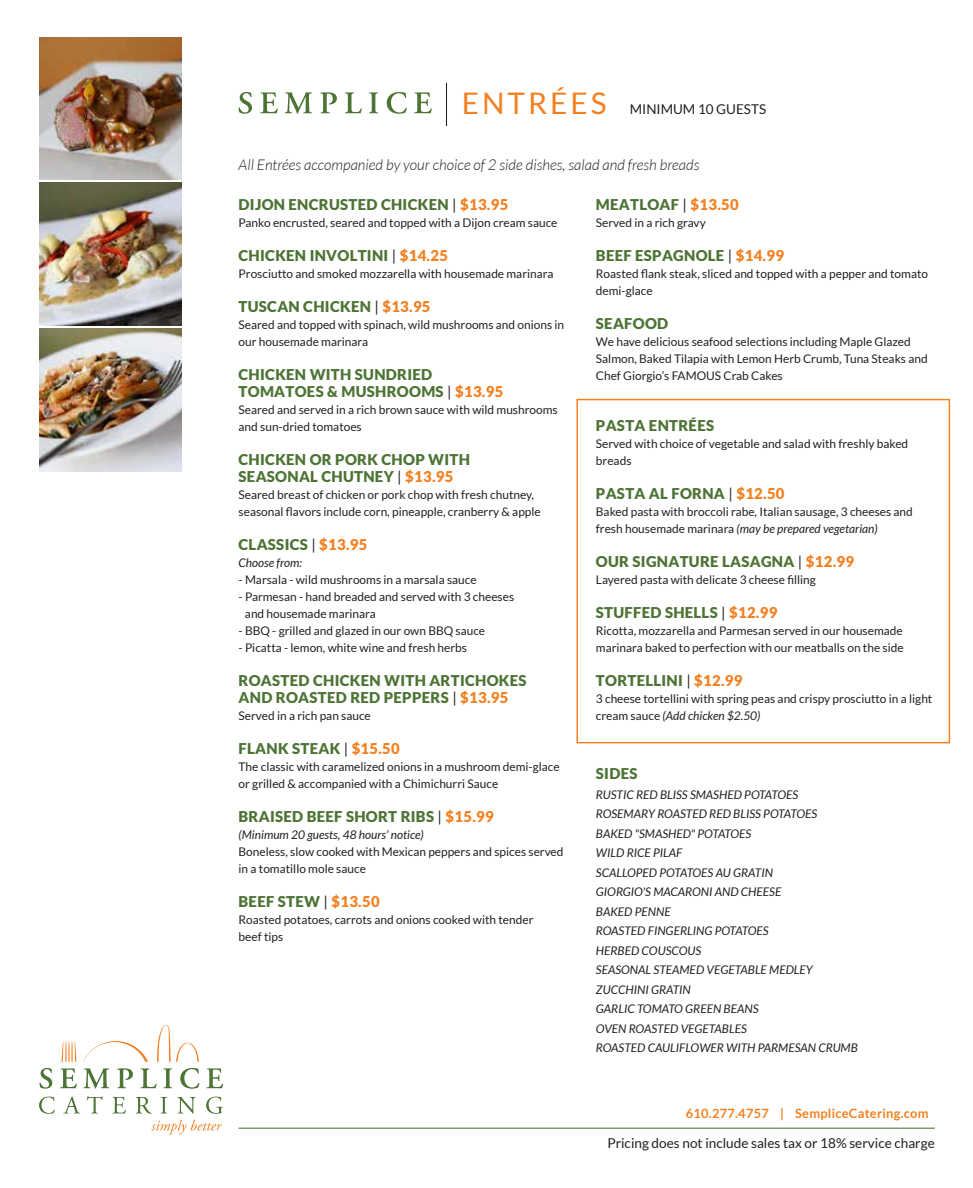
<style>
.page{position:relative;width:973px;height:1188px;background:#fff}
.page>*{position:absolute;margin:0;border:0;box-sizing:border-box;transform-origin:0 0}
.t1{font:900 14.85px/17px "Lato";letter-spacing:.02em;color:#4d7335}
.t2{font:italic 300 14.85px "Lato";color:#231f20}
.t3{font:13.65px "Lato";color:#231f20}
.t4{font:13.5px "Lato";color:#231f20}
.t5{font:700 12.9px "Lato";letter-spacing:.02em;color:#f38020}
.t6{font:11.85px/17px "Lato";color:#231f20}
.t7{font:italic 11.85px/19.5px "Lato";color:#231f20}
.s1{font-size:29.7px;color:#f38020}
.s2{font-weight:400;color:#231f20}
.s3{color:#f38020}
.s4{font-style:italic}
</style>
<div class="page">
<svg style="left:83px;top:1041px;width:65px;height:21px"></svg>
<svg style="left:62px;top:1041px;width:14px;height:21px"></svg>
<svg style="left:157px;top:1024px;width:13px;height:38px"></svg>
<svg style="left:176px;top:1042px;width:23px;height:20px"></svg>
<svg style="left:40px;top:1068px;width:12px;height:20px"></svg>
<svg style="left:60px;top:1068px;width:17px;height:20px"></svg>
<svg style="left:83px;top:1068px;width:26px;height:20px"></svg>
<svg style="left:117px;top:1068px;width:16px;height:20px"></svg>
<svg style="left:140px;top:1068px;width:17px;height:20px"></svg>
<svg style="left:163px;top:1068px;width:9px;height:20px"></svg>
<svg style="left:180px;top:1068px;width:19px;height:20px"></svg>
<svg style="left:206px;top:1068px;width:17px;height:20px"></svg>
<svg style="left:39px;top:1096px;width:16px;height:18px"></svg>
<svg style="left:63px;top:1096px;width:17px;height:17px"></svg>
<svg style="left:87px;top:1096px;width:16px;height:17px"></svg>
<svg style="left:112px;top:1097px;width:14px;height:16px"></svg>
<svg style="left:136px;top:1096px;width:87px;height:38px"></svg>
<hr style="left:238px;top:1127px;width:696px;height:1px;background:#4d7335">
<svg style="left:238px;top:92px;width:14px;height:22px"></svg>
<svg style="left:260px;top:92px;width:18px;height:21px"></svg>
<svg style="left:285px;top:92px;width:27px;height:22px"></svg>
<svg style="left:320px;top:92px;width:17px;height:21px"></svg>
<svg style="left:345px;top:92px;width:17px;height:21px"></svg>
<svg style="left:369px;top:92px;width:9px;height:21px"></svg>
<svg style="left:387px;top:92px;width:20px;height:22px"></svg>
<svg style="left:414px;top:92px;width:18px;height:21px"></svg>
<hr style="left:446px;top:83px;width:1px;height:43px;background:#231f20">
<div style="left:576px;top:399px;width:374px;height:344px;border:1px solid #f38020"></div>
<img style="left:39px;top:37px;width:142px;height:143px">
<img style="left:39px;top:183px;width:142px;height:142px">
<img style="left:39px;top:328px;width:142px;height:143px">
<p class="t4" style="left:462px;top:101px;width:306px"><span class="s1">ENTRÉES</span> MINIMUM 10 GUESTS</p>
<p class="t2" style="left:239px;top:157px;width:462px">All Entrées accompanied by your choice of 2 side dishes, salad and fresh breads</p>
<p class="t1" style="left:238px;top:196px;width:271px">DIJON ENCRUSTED CHICKEN <span class="s2">|</span> <span class="s3">$13.95</span></p>
<p class="t6" style="left:238px;top:214px;width:320px">Panko encrusted, seared and topped with a Dijon cream sauce</p>
<p class="t1" style="left:238px;top:247px;width:211px">CHICKEN INVOLTINI <span class="s2">|</span> <span class="s3">$14.25</span></p>
<p class="t6" style="left:238px;top:265px;width:316px">Prosciutto and smoked mozzarella with housemade marinara</p>
<p class="t1" style="left:238px;top:298px;width:193px">TUSCAN CHICKEN <span class="s2">|</span> <span class="s3">$13.95</span></p>
<p class="t6" style="left:238px;top:316px;width:327px">Seared and topped with spinach, wild mushrooms and onions in our housemade marinara</p>
<p class="t1" style="left:238px;top:366px;width:266px">CHICKEN WITH SUNDRIED<br>TOMATOES &amp; MUSHROOMS <span class="s2">|</span> <span class="s3">$13.95</span></p>
<p class="t6" style="left:238px;top:401px;width:321px">Seared and served in a rich brown sauce with wild mushrooms and sun-dried tomatoes</p>
<p class="t1" style="left:238px;top:451px;width:233px">CHICKEN OR PORK CHOP WITH<br>SEASONAL CHUTNEY <span class="s2">|</span> <span class="s3">$13.95</span></p>
<p class="t6" style="left:238px;top:486px;width:304px">Seared breast of chicken or pork chop with fresh chutney, seasonal flavors include corn, pineapple, cranberry &amp; apple</p>
<p class="t1" style="left:238px;top:536px;width:130px">CLASSICS <span class="s2">|</span> <span class="s3">$13.95</span></p>
<p class="t7" style="left:238px;top:553px;width:65px">Choose from:</p>
<p class="t6" style="left:238px;top:571px;width:239px">- Marsala - wild mushrooms in a marsala sauce</p>
<p class="t6" style="left:245px;top:588px;width:271px;text-indent:-6px">- Parmesan - hand breaded and served with 3 cheeses and housemade marinara</p>
<p class="t6" style="left:238px;top:622px;width:248px">- BBQ - grilled and glazed in our own BBQ sauce</p>
<p class="t6" style="left:238px;top:639px;width:230px">- Picatta - lemon, white wine and fresh herbs</p>
<p class="t1" style="left:238px;top:672px;width:289px">ROASTED CHICKEN WITH ARTICHOKES<br>AND ROASTED RED PEPPERS <span class="s2">|</span> <span class="s3">$13.95</span></p>
<p class="t6" style="left:238px;top:707px;width:134px">Served in a rich pan sauce</p>
<p class="t1" style="left:238px;top:740px;width:163px">FLANK STEAK <span class="s2">|</span> <span class="s3">$15.50</span></p>
<p class="t6" style="left:238px;top:758px;width:322px">The classic with caramelized onions in a mushroom demi-glace or grilled &amp; accompanied with a Chimichurri Sauce</p>
<p class="t1" style="left:238px;top:808px;width:257px">BRAISED BEEF SHORT RIBS <span class="s2">|</span> <span class="s3">$15.99</span></p>
<p class="t7" style="left:238px;top:825px;width:187px">(Minimum 20 guests, 48 hours’ notice)</p>
<p class="t6" style="left:238px;top:843px;width:326px">Boneless, slow cooked with Mexican peppers and spices served in a tomatillo mole sauce</p>
<p class="t1" style="left:238px;top:893px;width:142px">BEEF STEW <span class="s2">|</span> <span class="s3">$13.50</span></p>
<p class="t6" style="left:238px;top:911px;width:296px">Roasted potatoes, carrots and onions cooked with tender beef tips</p>
<p class="t1" style="left:596px;top:196px;width:144px">MEATLOAF <span class="s2">|</span> <span class="s3">$13.50</span></p>
<p class="t6" style="left:596px;top:214px;width:111px">Served in a rich gravy</p>
<p class="t1" style="left:596px;top:247px;width:189px">BEEF ESPAGNOLE <span class="s2">|</span> <span class="s3">$14.99</span></p>
<p class="t6" style="left:596px;top:265px;width:334px">Roasted flank steak, sliced and topped with a pepper and tomato demi-glace</p>
<p class="t1" style="left:596px;top:315px;width:74px">SEAFOOD</p>
<p class="t6" style="left:596px;top:333px;width:333px">We have delicious seafood selections including Maple Glazed<br>Salmon, Baked Tilapia with Lemon Herb Crumb, Tuna Steaks and<br>Chef Giorgio’s FAMOUS Crab Cakes</p>
<p class="t1" style="left:596px;top:417px;width:120px">PASTA ENTRÉES</p>
<p class="t6" style="left:596px;top:435px;width:314px">Served with choice of vegetable and salad with freshly baked breads</p>
<p class="t1" style="left:596px;top:485px;width:190px">PASTA AL FORNA <span class="s2">|</span> <span class="s3">$12.50</span></p>
<p class="t6" style="left:596px;top:503px;width:318px">Baked pasta with broccoli rabe, Italian sausage, 3 cheeses and fresh housemade marinara <span class="s4">(may be prepared vegetarian)</span></p>
<p class="t1" style="left:596px;top:553px;width:260px">OUR SIGNATURE LASAGNA <span class="s2">|</span> <span class="s3">$12.99</span></p>
<p class="t6" style="left:596px;top:571px;width:221px">Layered pasta with delicate 3 cheese filling</p>
<p class="t1" style="left:596px;top:604px;width:183px">STUFFED SHELLS <span class="s2">|</span> <span class="s3">$12.99</span></p>
<p class="t6" style="left:596px;top:622px;width:309px">Ricotta, mozzarella and Parmesan served in our housemade marinara baked to perfection with our meatballs on the side</p>
<p class="t1" style="left:596px;top:672px;width:148px">TORTELLINI <span class="s2">|</span> <span class="s3">$12.99</span></p>
<p class="t6" style="left:596px;top:690px;width:338px">3 cheese tortellini with spring peas and crispy prosciutto in a light cream sauce <span class="s4">(Add chicken $2.50)</span></p>
<p class="t1" style="left:596px;top:765px;width:43px">SIDES</p>
<p class="t7" style="left:596px;top:785px;width:263px">RUSTIC RED BLISS SMASHED POTATOES<br>ROSEMARY ROASTED RED BLISS POTATOES<br>BAKED "SMASHED" POTATOES<br>WILD RICE PILAF<br>SCALLOPED POTATOES AU GRATIN<br>GIORGIO'S MACARONI AND CHEESE<br>BAKED PENNE<br>ROASTED FINGERLING POTATOES<br>HERBED COUSCOUS<br>SEASONAL STEAMED VEGETABLE MEDLEY<br>ZUCCHINI GRATIN<br>GARLIC TOMATO GREEN BEANS<br>OVEN ROASTED VEGETABLES<br>ROASTED CAULIFLOWER WITH PARMESAN CRUMB</p>
<p class="t5" style="left:686px;top:1106px;width:244px">610.277.4757 | SempliceCatering.com</p>
<p class="t3" style="left:607px;top:1135px;width:329px">Pricing does not include sales tax or 18% service charge</p>
</div>
